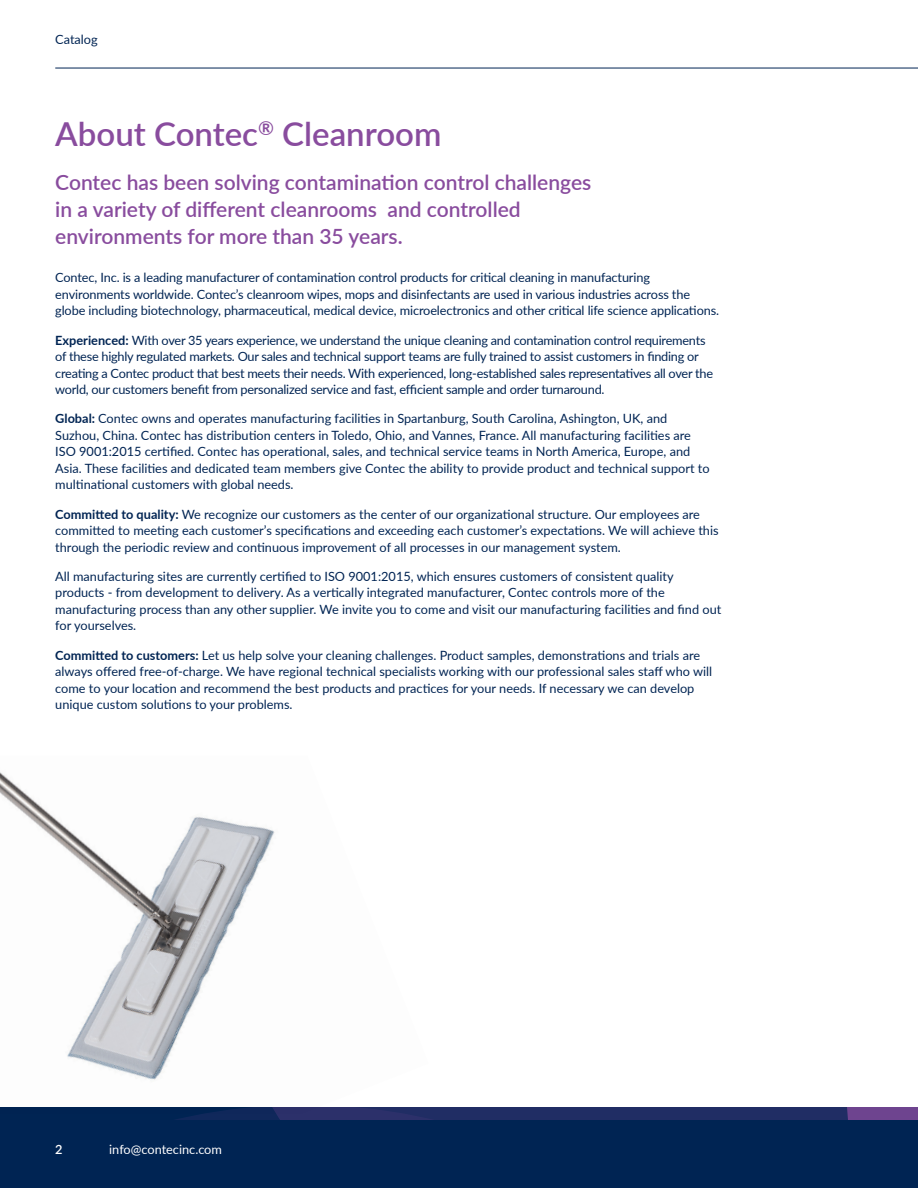
<style>
.page{position:relative;width:918px;height:1188px;background:#fff}
.page>*{position:absolute;margin:0;border:0;box-sizing:border-box;transform-origin:0 0}
.t1{font:600 33px "Lato";color:#894c9e}
.t2{font:600 21px/27px "Lato";color:#894c9e}
.t3{font:12.75px/16.5px "Lato";color:#002453}
.t4{font:12.75px/16.5px "Lato";letter-spacing:-.02em;color:#002453}
.t5{font:12.75px "Lato";color:#fff}
.t6{font:600 12.75px "Lato";color:#fff}
.s1{font-weight:700}
</style>
<div class="page">
<div style="left:0;top:1120px;width:918px;height:68px;background:#002453"></div>
<svg style="left:0;top:1107px;width:918px;height:13px;background:#242e66"></svg>
<hr style="left:55px;top:68px;width:863px;height:1px;background:#002453">
<img style="left:0;top:772px;width:429px;height:342px">
<p class="t3" style="left:55px;top:31px;width:44px">Catalog</p>
<h1 class="t1" style="left:55px;top:110px;width:388px">About Contec<sup>®</sup> Cleanroom</h1>
<h2 class="t2" style="left:55px;top:168px;width:538px">Contec has been solving contamination control challenges in a variety of different cleanrooms and controlled environments for more than 35 years.</h2>
<p class="t3" style="left:55px;top:269px;width:665px">Contec, Inc. is a leading manufacturer of contamination control products for critical cleaning in manufacturing environments worldwide. Contec’s cleanroom wipes, mops and disinfectants are used in various industries across the globe including biotechnology, pharmaceutical, medical device, microelectronics and other critical life science applications.</p>
<p class="t4" style="left:55px;top:331px;width:659px"><span class="s1">Experienced:</span> With over 35 years experience, we understand the unique cleaning and contamination control requirements of these highly regulated markets. Our sales and technical support teams are fully trained to assist customers in finding or creating a Contec product that best meets their needs. With experienced, long-established sales representatives all over the world, our customers benefit from personalized service and fast, efficient sample and order turnaround.</p>
<p class="t3" style="left:55px;top:410px;width:656px"><span class="s1">Global:</span> Contec owns and operates manufacturing facilities in Spartanburg, South Carolina, Ashington, UK, and Suzhou, China. Contec has distribution centers in Toledo, Ohio, and Vannes, France. All manufacturing facilities are ISO 9001:2015 certified. Contec has operational, sales, and technical service teams in North America, Europe, and Asia. These facilities and dedicated team members give Contec the ability to provide product and technical support to multinational customers with global needs.</p>
<p class="t3" style="left:55px;top:505px;width:665px"><span class="s1">Committed to quality:</span> We recognize our customers as the center of our organizational structure. Our employees are committed to meeting each customer’s specifications and exceeding each customer’s expectations. We will achieve this through the periodic review and continuous improvement of all processes in our management system.</p>
<p class="t3" style="left:55px;top:567px;width:668px">All manufacturing sites are currently certified to ISO 9001:2015, which ensures customers of consistent quality products - from development to delivery. As a vertically integrated manufacturer, Contec controls more of the manufacturing process than any other supplier. We invite you to come and visit our manufacturing facilities and find out for yourselves.</p>
<p class="t3" style="left:55px;top:646px;width:658px"><span class="s1">Committed to customers:</span> Let us help solve your cleaning challenges. Product samples, demonstrations and trials are always offered free-of-charge. We have regional technical specialists working with our professional sales staff who will come to your location and recommend the best products and practices for your needs. If necessary we can develop unique custom solutions to your problems.</p>
<p class="t6" style="left:55px;top:1140px;width:9px">2</p>
<p class="t5" style="left:109px;top:1140px;width:114px">info@contecinc.com</p>
</div>
